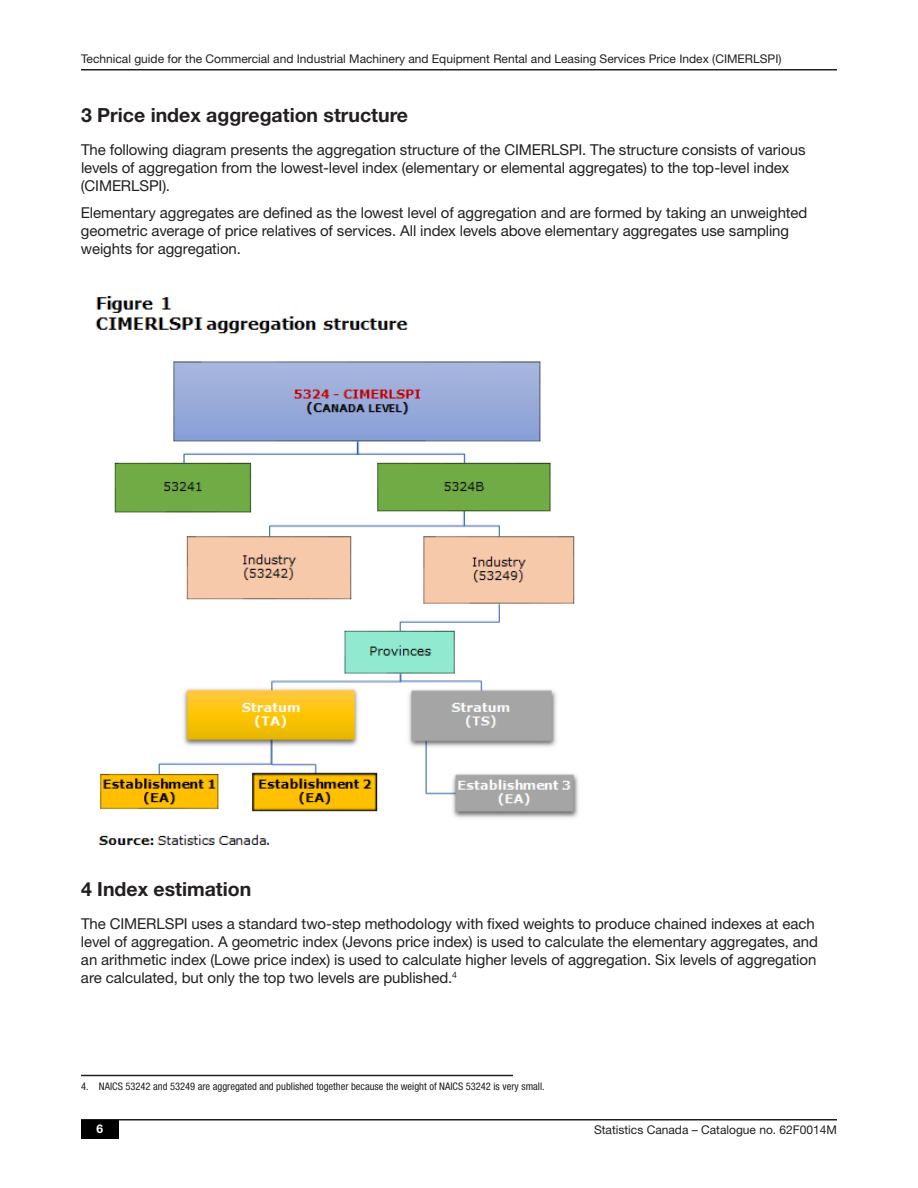
<style>
.page{position:relative;width:918px;height:1188px;background:#fff}
.page>*{position:absolute;margin:0;border:0;box-sizing:border-box;transform-origin:0 0}
.t1{font:700 19.5px "Helvetica Neue LT Std";color:#231f20}
.t2{font:15px/18px "Helvetica Neue LT Std";letter-spacing:-.005em;color:#231f20}
.t3{font:12px "Helvetica Neue LT Std";color:#231f20}
.t4{font:700 12px "Helvetica Neue LT Std";color:#fff}
.t5{font:condensed 10.5px "Helvetica Neue LT Std";color:#231f20}
</style>
<div class="page">
<hr style="left:81px;top:1119px;width:756px;height:1px;background:#231f20">
<div style="left:81px;top:1120px;width:38px;height:19px;background:#000"></div>
<hr style="left:81px;top:69px;width:756px;height:1px;background:#231f20">
<img style="left:95px;top:295px;width:484px;height:551px">
<hr style="left:81px;top:1075px;width:432px;height:1px;background:#231f20">
<p class="t3" style="left:81px;top:51px;width:702px">Technical guide for the Commercial and Industrial Machinery and Equipment Rental and Leasing Services Price Index (CIMERLSPI)</p>
<h1 class="t1" style="left:81px;top:103px;width:329px">3 Price index aggregation structure</h1>
<p class="t2" style="left:81px;top:140px;width:726px">The following diagram presents the aggregation structure of the CIMERLSPI. The structure consists of various levels of aggregation from the lowest-level index (elementary or elemental aggregates) to the top-level index (CIMERLSPI).</p>
<p class="t2" style="left:81px;top:203px;width:728px">Elementary aggregates are defined as the lowest level of aggregation and are formed by taking an unweighted geometric average of price relatives of services. All index levels above elementary aggregates use sampling weights for aggregation.</p>
<h1 class="t1" style="left:81px;top:877px;width:172px">4 Index estimation</h1>
<p class="t2" style="left:81px;top:915px;width:739px">The CIMERLSPI uses a standard two-step methodology with fixed weights to produce chained indexes at each level of aggregation. A geometric index (Jevons price index) is used to calculate the elementary aggregates, and an arithmetic index (Lowe price index) is used to calculate higher levels of aggregation. Six levels of aggregation are calculated, but only the top two levels are published.<sup>4</sup></p>
<p class="t5" style="left:81px;top:1081px;width:465px">4. NAICS 53242 and 53249 are aggregated and published together because the weight of NAICS 53242 is very small.</p>
<p class="t4" style="left:97px;top:1122px;width:8px">6</p>
<p class="t3" style="left:594px;top:1122px;width:244px">Statistics Canada – Catalogue no. 62F0014M</p>
</div>
